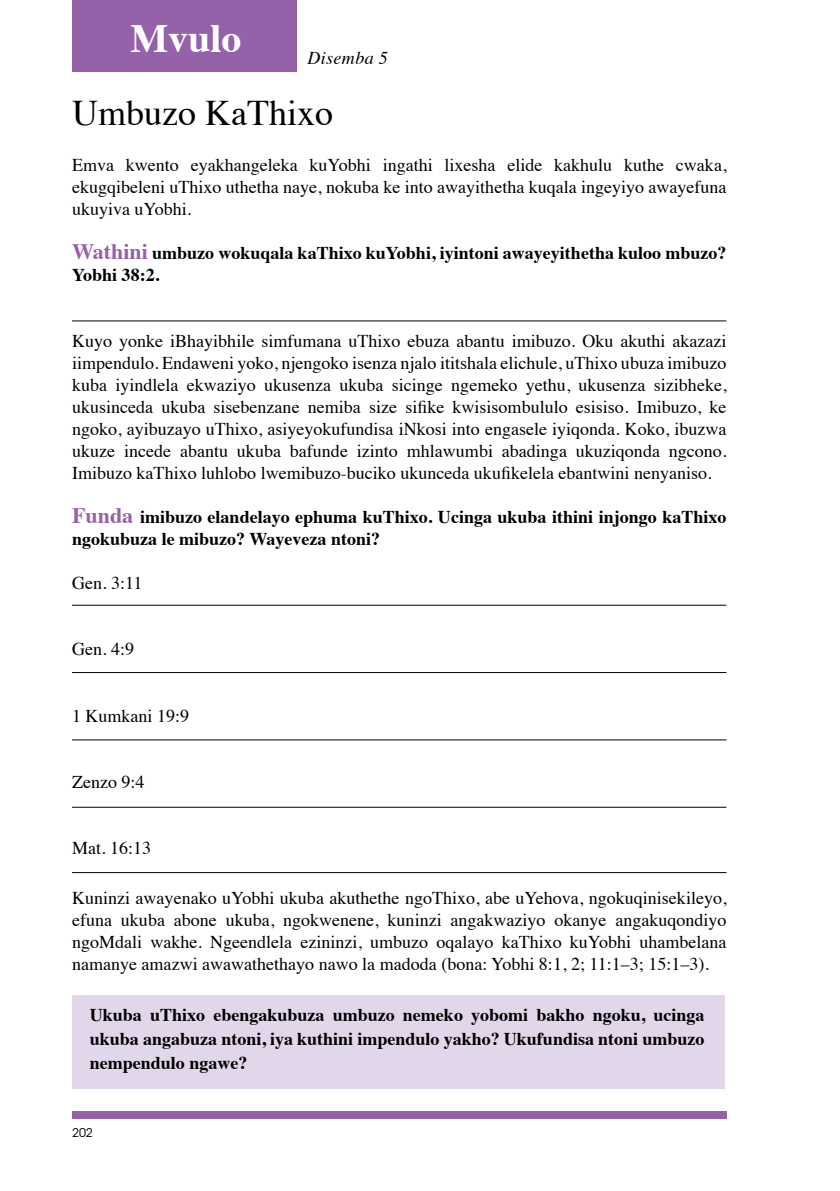
<style>
.page{position:relative;width:840px;height:1191px;background:#fff}
.page>*{position:absolute;margin:0;border:0;box-sizing:border-box;transform-origin:0 0}
.t1{font:700 40px "Times";color:#fff}
.t2{font:36px "Times";color:#000}
.t3{font:18px/22px "Times";color:#000;text-align:justify}
.t4{font:700 18px/22px "Times";color:#000}
.t5{font:italic 18px "Times";letter-spacing:.02em;color:#000}
.t6{font:12px "ITC Avant Garde Std";color:#000}
.s1{font-size:22px;color:#9561a9}
</style>
<div class="page">
<div style="left:72px;top:1111px;width:654px;height:8px;background:#9561a9"></div>
<div style="left:72px;top:995px;width:652px;height:93px;background:#e2d7ea"></div>
<div style="left:72px;top:0;width:225px;height:71px;background:#9561a9"></div>
<hr style="left:72px;top:320px;width:654px;height:1px;background:#000">
<hr style="left:72px;top:604px;width:654px;height:1px;background:#000">
<hr style="left:72px;top:739px;width:654px;height:1px;background:#000">
<hr style="left:72px;top:672px;width:654px;height:1px;background:#000">
<hr style="left:72px;top:806px;width:654px;height:1px;background:#000">
<hr style="left:72px;top:872px;width:654px;height:1px;background:#000">
<h1 class="t1" style="left:130px;top:0;width:113px">Mvulo</h1>
<p class="t5" style="left:307px;top:42px;width:82px">Disemba 5</p>
<h2 class="t2" style="left:72px;top:80px;width:262px">Umbuzo KaThixo</h2>
<p class="t3" style="left:72px;top:153px;width:655px">Emva kwento eyakhangeleka kuYobhi ingathi lixesha elide kakhulu kuthe cwaka, ekugqibeleni uThixo uthetha naye, nokuba ke into awayithetha kuqala ingeyiyo awayefuna ukuyiva uYobhi.</p>
<p class="t4" style="left:72px;top:240px;width:655px"><span class="s1">Wathini</span> umbuzo wokuqala kaThixo kuYobhi, iyintoni awayeyithetha kuloo mbuzo?<br>Yobhi 38:2.</p>
<p class="t3" style="left:72px;top:329px;width:655px">Kuyo yonke iBhayibhile simfumana uThixo ebuza abantu imibuzo. Oku akuthi akazazi iimpendulo. Endaweni yoko, njengoko isenza njalo ititshala elichule, uThixo ubuza imibuzo kuba iyindlela ekwaziyo ukusenza ukuba sicinge ngemeko yethu, ukusenza sizibheke, ukusinceda ukuba sisebenzane nemiba size sifike kwisisombululo esisiso. Imibuzo, ke ngoko, ayibuzayo uThixo, asiyeyokufundisa iNkosi into engasele iyiqonda. Koko, ibuzwa ukuze incede abantu ukuba bafunde izinto mhlawumbi abadinga ukuziqonda ngcono.<br>Imibuzo kaThixo luhlobo lwemibuzo-buciko ukunceda ukufikelela ebantwini nenyaniso.</p>
<p class="t4" style="left:72px;top:504px;width:655px"><span class="s1">Funda</span> imibuzo elandelayo ephuma kuThixo. Ucinga ukuba ithini injongo kaThixo ngokubuza le mibuzo? Wayeveza ntoni?</p>
<p class="t3" style="left:72px;top:571px;width:72px">Gen. 3:11</p>
<p class="t3" style="left:72px;top:637px;width:63px">Gen. 4:9</p>
<p class="t3" style="left:72px;top:703px;width:119px">1 Kumkani 19:9</p>
<p class="t3" style="left:72px;top:769px;width:74px">Zenzo 9:4</p>
<p class="t3" style="left:72px;top:835px;width:81px">Mat. 16:13</p>
<p class="t3" style="left:72px;top:885px;width:655px">Kuninzi awayenako uYobhi ukuba akuthethe ngoThixo, abe uYehova, ngokuqinisekileyo, efuna ukuba abone ukuba, ngokwenene, kuninzi angakwaziyo okanye angakuqondiyo ngoMdali wakhe. Ngeendlela ezininzi, umbuzo oqalayo kaThixo kuYobhi uhambelana namanye amazwi awawathethayo nawo la madoda (bona: Yobhi 8:1, 2; 11:1–3; 15:1–3).</p>
<p class="t4" style="left:90px;top:1001px;width:615px;line-height:24px;text-align:justify">Ukuba uThixo ebengakubuza umbuzo nemeko yobomi bakho ngoku, ucinga ukuba angabuza ntoni, iya kuthini impendulo yakho? Ukufundisa ntoni umbuzo nempendulo ngawe?</p>
<p class="t6" style="left:72px;top:1125px;width:22px">202</p>
</div>
